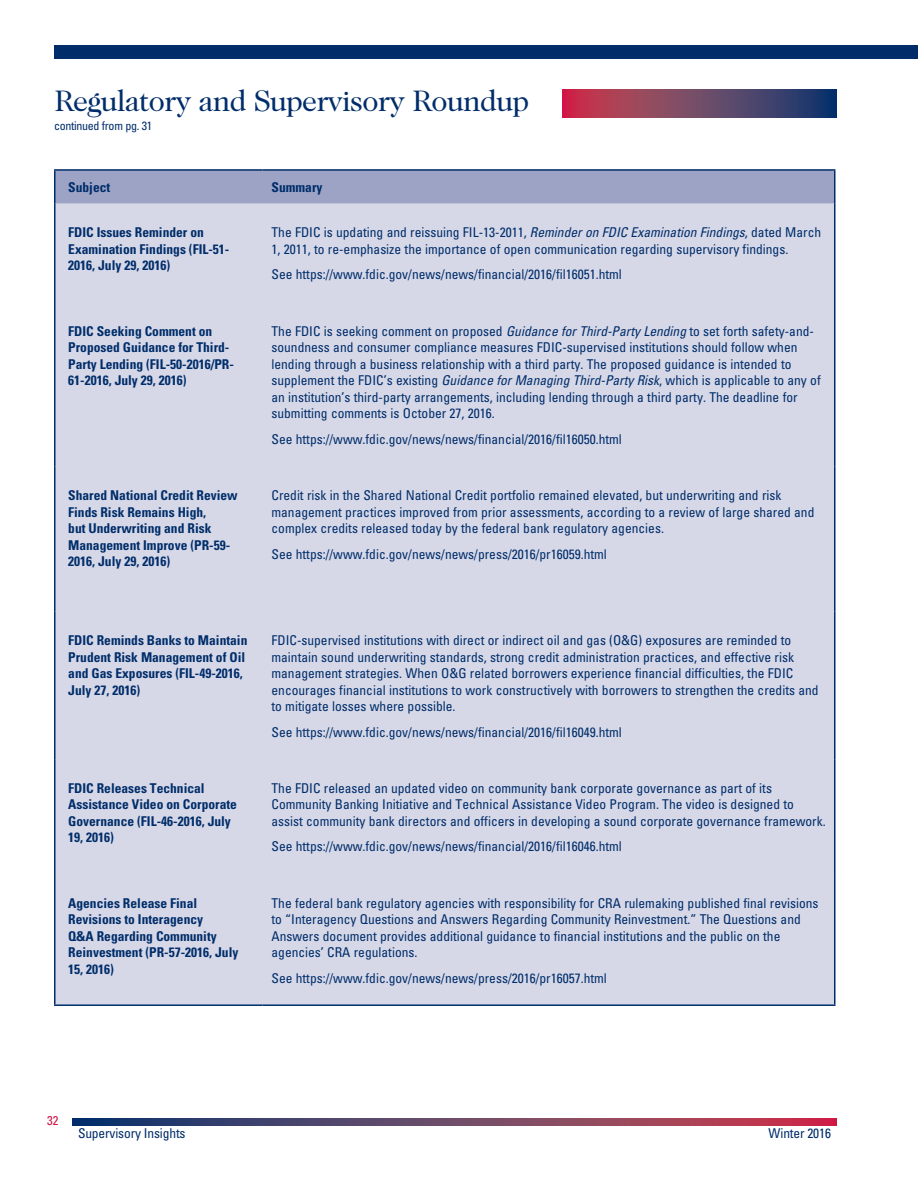
<style>
.page{position:relative;width:918px;height:1188px;background:#fff}
.page>*{position:absolute;margin:0;border:0;box-sizing:border-box;transform-origin:0 0}
.HeadA{font:30px "Caslon 224 Std";letter-spacing:-.025em;color:#002d6a}
.TableText_NoRule{font:condensed 13.5px/16.5px "Univers LT Std";color:#002d6a}
.RoundupTableBold{font:700 condensed 13.5px/16.5px "Univers LT Std";color:#002d6a}
.TableText_NoRule-2{font:700 condensed 13.5px "Univers LT Std";color:#002d6a}
.t1{font:condensed 12.75px "Univers LT Std";color:#d31245}
.t2{font:condensed 12px "Univers LT Std";letter-spacing:-.025em;color:#002d6a}
.s1{font-style:italic}
</style>
<div class="page">
<svg style="left:72px;top:1119px;width:765px;height:6px;background:#6e4162"></svg>
<svg style="left:562px;top:89px;width:275px;height:28px;background:#704062"></svg>
<div style="left:54px;top:45px;width:864px;height:13px;background:#002d6a"></div>
<div style="left:56px;top:171px;width:778px;height:33px;background:#9ca3c5"></div>
<div style="left:56px;top:204px;width:778px;height:800px;background:#d6d8e7"></div>
<hr style="left:54px;top:169px;width:208px;height:2px;background:#002d6a">
<hr style="left:54px;top:171px;width:2px;height:33px;background:#002d6a">
<hr style="left:262px;top:169px;width:574px;height:2px;background:#002d6a">
<hr style="left:834px;top:171px;width:2px;height:33px;background:#002d6a">
<hr style="left:54px;top:204px;width:2px;height:98px;background:#002d6a">
<hr style="left:834px;top:204px;width:2px;height:98px;background:#002d6a">
<hr style="left:54px;top:302px;width:2px;height:164px;background:#002d6a">
<hr style="left:834px;top:302px;width:2px;height:164px;background:#002d6a">
<hr style="left:54px;top:466px;width:2px;height:145px;background:#002d6a">
<hr style="left:834px;top:466px;width:2px;height:145px;background:#002d6a">
<hr style="left:54px;top:611px;width:2px;height:148px;background:#002d6a">
<hr style="left:834px;top:611px;width:2px;height:148px;background:#002d6a">
<hr style="left:54px;top:759px;width:2px;height:115px;background:#002d6a">
<hr style="left:834px;top:759px;width:2px;height:115px;background:#002d6a">
<hr style="left:54px;top:874px;width:2px;height:130px;background:#002d6a">
<hr style="left:834px;top:874px;width:2px;height:130px;background:#002d6a">
<hr style="left:54px;top:1004px;width:208px;height:2px;background:#002d6a">
<hr style="left:262px;top:1004px;width:574px;height:2px;background:#002d6a">
<p class="HeadA" style="left:54px;top:83px;width:477px">Regulatory and Supervisory Roundup</p>
<p class="t2" style="left:54px;top:119px;width:100px">continued from pg. 31</p>
<p class="RoundupTableBold" style="left:68px;top:179px;width:44px">Subject</p>
<p class="TableText_NoRule-2" style="left:272px;top:179px;width:52px">Summary</p>
<p class="RoundupTableBold" style="left:68px;top:224px;width:163px">FDIC Issues Reminder on<br>Examination Findings (FIL-51-<br>2016, July 29, 2016)</p>
<p class="TableText_NoRule" style="left:272px;top:224px;width:551px">The FDIC is updating and reissuing FIL-13-2011, <span class="s1">Reminder on FDIC Examination Findings</span>, dated March<br>1, 2011, to re-emphasize the importance of open communication regarding supervisory findings.</p>
<p class="TableText_NoRule" style="left:272px;top:266px;width:352px">See https://www.fdic.gov/news/news/financial/2016/fil16051.html</p>
<p class="RoundupTableBold" style="left:68px;top:323px;width:167px">FDIC Seeking Comment on<br>Proposed Guidance for Third-<br>Party Lending (FIL-50-2016/PR-<br>61-2016, July 29, 2016)</p>
<p class="TableText_NoRule" style="left:272px;top:323px;width:551px">The FDIC is seeking comment on proposed <span class="s1">Guidance for Third-Party Lending</span> to set forth safety-and&shy;soundness and consumer compliance measures FDIC-supervised institutions should follow when lending through a business relationship with a third party. The proposed guidance is intended to supplement the FDIC’s existing <span class="s1">Guidance for Managing Third-Party Risk</span>, which is applicable to any of an institution’s third-party arrangements, including lending through a third party. The deadline for submitting comments is October 27, 2016.</p>
<p class="TableText_NoRule" style="left:272px;top:431px;width:352px">See https://www.fdic.gov/news/news/financial/2016/fil16050.html</p>
<p class="RoundupTableBold" style="left:68px;top:487px;width:171px">Shared National Credit Review<br>Finds Risk Remains High,<br>but Underwriting and Risk<br>Management Improve (PR-59-<br>2016, July 29, 2016)</p>
<p class="TableText_NoRule" style="left:272px;top:487px;width:544px">Credit risk in the Shared National Credit portfolio remained elevated, but underwriting and risk management practices improved from prior assessments, according to a review of large shared and complex credits released today by the federal bank regulatory agencies.</p>
<p class="TableText_NoRule" style="left:272px;top:545px;width:337px">See https://www.fdic.gov/news/news/press/2016/pr16059.html</p>
<p class="RoundupTableBold" style="left:68px;top:632px;width:181px">FDIC Reminds Banks to Maintain<br>Prudent Risk Management of Oil and Gas Exposures (FIL-49-2016,<br>July 27, 2016)</p>
<p class="TableText_NoRule" style="left:272px;top:632px;width:549px">FDIC-supervised institutions with direct or indirect oil and gas (O&amp;G) exposures are reminded to maintain sound underwriting standards, strong credit administration practices, and effective risk management strategies. When O&amp;G related borrowers experience financial difficulties, the FDIC encourages financial institutions to work constructively with borrowers to strengthen the credits and to mitigate losses where possible.</p>
<p class="TableText_NoRule" style="left:272px;top:723px;width:352px">See https://www.fdic.gov/news/news/financial/2016/fil16049.html</p>
<p class="RoundupTableBold" style="left:68px;top:780px;width:170px">FDIC Releases Technical<br>Assistance Video on Corporate<br>Governance (FIL-46-2016, July<br>19, 2016)</p>
<p class="TableText_NoRule" style="left:272px;top:780px;width:556px">The FDIC released an updated video on community bank corporate governance as part of its<br>Community Banking Initiative and Technical Assistance Video Program. The video is designed to assist community bank directors and officers in developing a sound corporate governance framework.</p>
<p class="TableText_NoRule" style="left:272px;top:838px;width:352px">See https://www.fdic.gov/news/news/financial/2016/fil16046.html</p>
<p class="RoundupTableBold" style="left:68px;top:895px;width:172px">Agencies Release Final<br>Revisions to Interagency<br>Q&amp;A Regarding Community<br>Reinvestment (PR-57-2016, July<br>15, 2016)</p>
<p class="TableText_NoRule" style="left:272px;top:894px;width:549px">The federal bank regulatory agencies with responsibility for CRA rulemaking published final revisions to “Interagency Questions and Answers Regarding Community Reinvestment.” The Questions and Answers document provides additional guidance to financial institutions and the public on the agencies’ CRA regulations.</p>
<p class="TableText_NoRule" style="left:272px;top:969px;width:337px">See https://www.fdic.gov/news/news/press/2016/pr16057.html</p>
<p class="t1" style="left:47px;top:1113px;width:13px">32</p>
<p class="TableText_NoRule" style="left:78px;top:1125px;width:109px">Supervisory Insights</p>
<p class="TableText_NoRule" style="left:769px;top:1125px;width:64px">Winter 2016</p>
</div>
